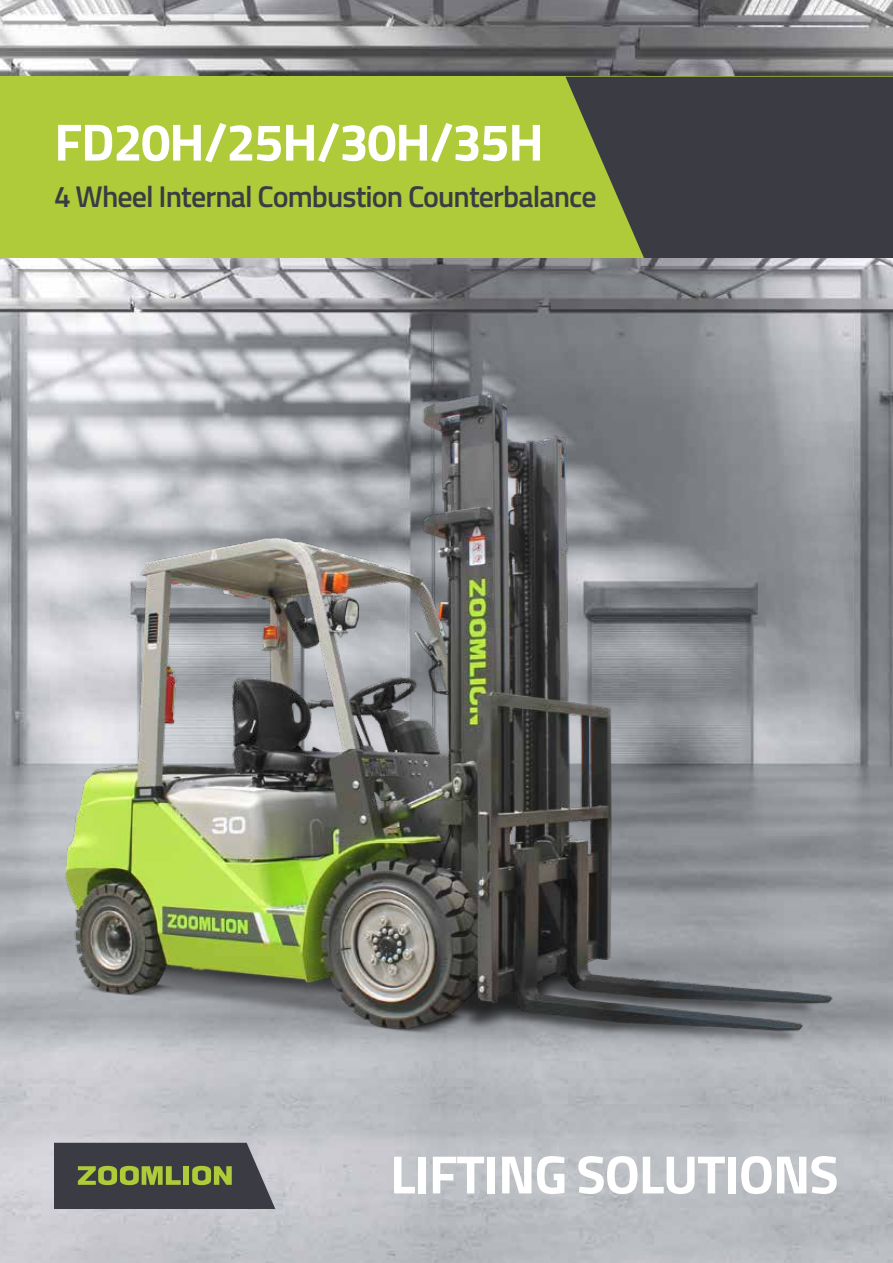
<style>
.page{position:relative;width:893px;height:1263px;background:#fff}
.page>*{position:absolute;margin:0;border:0;box-sizing:border-box;transform-origin:0 0}
.t1{font:700 54px "Titillium Web";letter-spacing:-.02em;color:#fff}
.t2{font:700 52.5px "Titillium";letter-spacing:-.025em;color:#fff}
.t3{font:600 30px "Titillium";letter-spacing:-.03em;color:#3b3c43}
</style>
<div class="page">
<img style="left:0;top:0;width:893px;height:1263px">
<div style="left:0;top:77px;width:893px;height:181px;background:#afcb3a"></div>
<svg style="left:565px;top:77px;width:328px;height:181px;background:#494d41"></svg>
<svg style="left:54px;top:1143px;width:221px;height:66px;background:#52564a"></svg>
<img style="left:0;top:377px;width:867px;height:703px">
<h2 class="t2" style="left:54px;top:102px;width:491px">FD20H/25H/30H/35H</h2>
<p class="t3" style="left:54px;top:174px;width:544px">4 Wheel Internal Combustion Counterbalance</p>
<h1 class="t1" style="left:390px;top:1132px;width:450px">LIFTING SOLUTIONS</h1>
</div>
